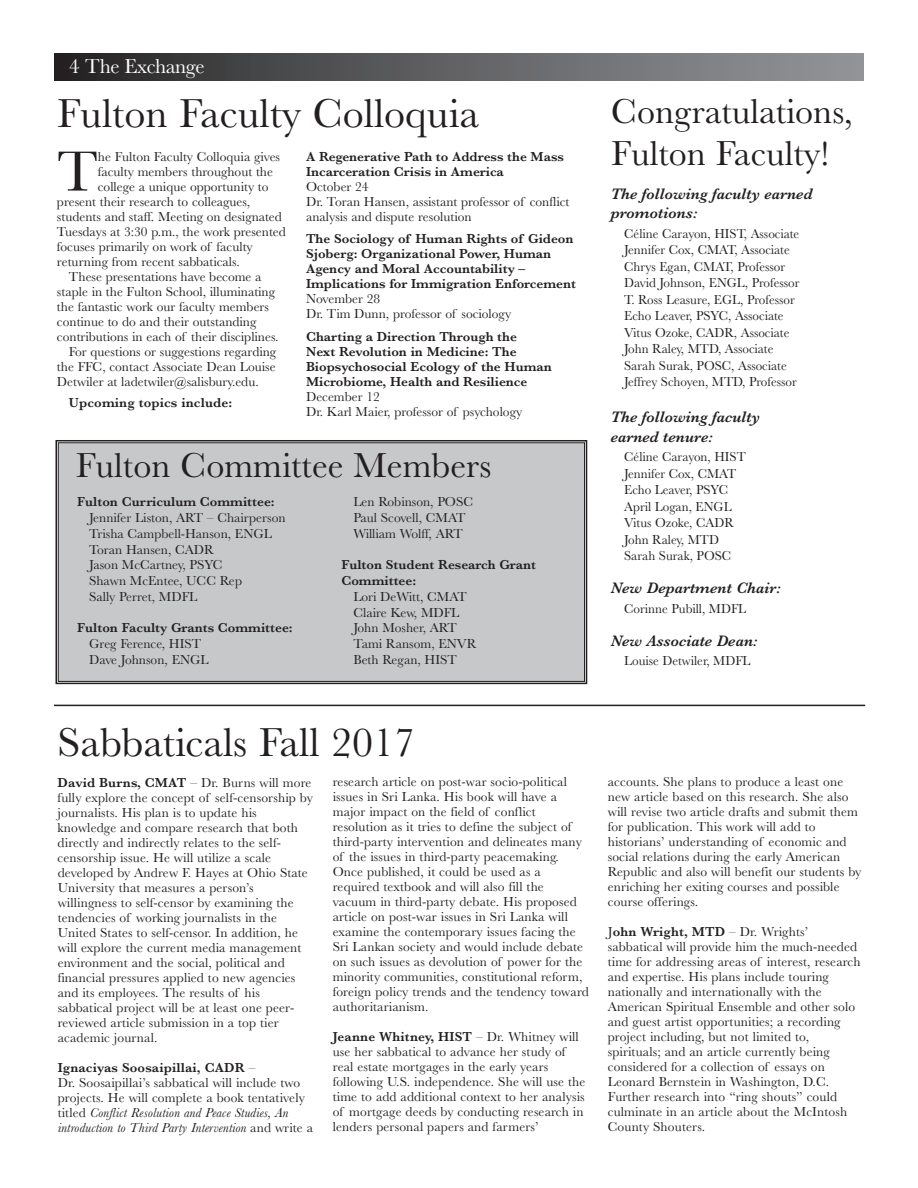
<style>
.page{position:relative;width:918px;height:1188px;background:#fff}
.page>*{position:absolute;margin:0;border:0;box-sizing:border-box;transform-origin:0 0}
.t1{font:58.8px "Baskerville";color:#231f20}
.t2{font:42px "Baskerville";color:#231f20}
.t3{font:36px/42px "Baskerville";color:#231f20}
.t4{font:21px "Baskerville";letter-spacing:-.02em;color:#fff}
.t5{font:italic 600 15.75px/19.5px "Baskerville";color:#231f20}
.t6{font:13.5px/15px "Baskerville";letter-spacing:.01em;color:#231f20}
.t7{font:600 13.5px/15px "Baskerville";color:#231f20}
.s1{font-weight:600}
.s2{font-style:italic}
</style>
<div class="page">
<div style="left:54px;top:54px;width:810px;height:27px;background:linear-gradient(to right,#282627,#96999c)"></div>
<div style="left:58px;top:443px;width:527px;height:238px;background:#c7c8ca"></div>
<div style="left:56px;top:440px;width:531px;height:244px;border:2px solid #231f20"></div>
<div style="left:58px;top:442px;width:527px;height:240px;border:1px solid #231f20"></div>
<hr style="left:54px;top:705px;width:811px;height:1px;background:#231f20">
<h3 class="t4" style="left:69px;top:59px;width:137px">4 The Exchange</h3>
<h2 class="t2" style="left:57px;top:99px;width:424px">Fulton Faculty Colloquia</h2>
<h1 class="t1" style="left:57px;top:152px;width:43px">T</h1>
<p class="t6" style="left:98px;top:150px;width:184px">he Fulton Faculty Colloquia gives</p>
<p class="t7" style="left:306px;top:150px;width:259px">A Regenerative Path to Address the Mass<br>Incarceration Crisis in America</p>
<p class="t6" style="left:306px;top:180px;width:265px">October 24<br>Dr. Toran Hansen, assistant professor of conflict analysis and dispute resolution</p>
<p class="t7" style="left:306px;top:233px;width:272px">The Sociology of Human Rights of Gideon Sjoberg: Organizational Power, Human Agency and Moral Accountability – Implications for Immigration Enforcement</p>
<p class="t6" style="left:306px;top:293px;width:207px">November 28<br>Dr. Tim Dunn, professor of sociology</p>
<p class="t7" style="left:306px;top:330px;width:247px">Charting a Direction Through the<br>Next Revolution in Medicine: The Biopsychosocial Ecology of the Human Microbiome, Health and Resilience</p>
<p class="t6" style="left:306px;top:390px;width:218px">December 12<br>Dr. Karl Maier, professor of psychology</p>
<p class="t6" style="left:98px;top:165px;width:177px">faculty members throughout the</p>
<p class="t6" style="left:98px;top:180px;width:172px">college a unique opportunity to</p>
<p class="t6" style="left:57px;top:195px;width:195px">present their research to colleagues,</p>
<p class="t6" style="left:57px;top:210px;width:226px">students and staff. Meeting on designated</p>
<p class="t6" style="left:57px;top:225px;width:230px">Tuesdays at 3:30 p.m., the work presented</p>
<p class="t6" style="left:57px;top:240px;width:197px">focuses primarily on work of faculty</p>
<p class="t6" style="left:57px;top:255px;width:184px">returning from recent sabbaticals.</p>
<p class="t6" style="left:69px;top:270px;width:194px">These presentations have become a</p>
<p class="t6" style="left:57px;top:285px;width:220px">staple in the Fulton School, illuminating</p>
<p class="t6" style="left:57px;top:300px;width:214px">the fantastic work our faculty members</p>
<p class="t6" style="left:57px;top:315px;width:201px">continue to do and their outstanding</p>
<p class="t6" style="left:57px;top:330px;width:223px">contributions in each of their disciplines.</p>
<p class="t6" style="left:69px;top:345px;width:209px">For questions or suggestions regarding</p>
<p class="t6" style="left:57px;top:360px;width:220px">the FFC, contact Associate Dean Louise</p>
<p class="t6" style="left:57px;top:375px;width:203px">Detwiler at ladetwiler@salisbury.edu.</p>
<p class="t7" style="left:69px;top:396px;width:165px">Upcoming topics include:</p>
<h3 class="t3" style="left:76px;top:449px;width:417px">Fulton Committee Members</h3>
<p class="t7" style="left:77px;top:496px;width:199px">Fulton Curriculum Committee:</p>
<p class="t6" style="left:89px;top:511px;width:198px;line-height:15.8px">Jennifer Liston, ART – Chairperson<br>Trisha Campbell-Hanson, ENGL<br>Toran Hansen, CADR<br>Jason McCartney, PSYC<br>Shawn McEntee, UCC Rep<br>Sally Perret, MDFL</p>
<p class="t7" style="left:77px;top:622px;width:217px">Fulton Faculty Grants Committee:</p>
<p class="t6" style="left:89px;top:637px;width:121px;line-height:15.8px">Greg Ference, HIST<br>Dave Johnson, ENGL</p>
<p class="t6" style="left:353px;top:496px;width:121px;line-height:15.8px">Len Robinson, POSC<br>Paul Scovell, CMAT<br>William Wolff, ART</p>
<p class="t7" style="left:341px;top:559px;width:196px;line-height:15.8px">Fulton Student Research Grant<br>Committee:</p>
<p class="t6" style="left:353px;top:590px;width:125px;line-height:15.8px">Lori DeWitt, CMAT<br>Claire Kew, MDFL<br>John Mosher, ART<br>Tami Ransom, ENVR<br>Beth Regan, HIST</p>
<h3 class="t3" style="left:611px;top:94px;width:243px">Congratulations,<br>Fulton Faculty!</h3>
<p class="t5" style="left:611px;top:186px;width:204px">The following faculty earned promotions:</p>
<p class="t6" style="left:624px;top:227px;width:177px;line-height:16.5px">Céline Carayon, HIST, Associate<br>Jennifer Cox, CMAT, Associate<br>Chrys Egan, CMAT, Professor<br>David Johnson, ENGL, Professor<br>T. Ross Leasure, EGL, Professor<br>Echo Leaver, PSYC, Associate<br>Vitus Ozoke, CADR, Associate<br>John Raley, MTD, Associate<br>Sarah Surak, POSC, Associate<br>Jeffrey Schoyen, MTD, Professor</p>
<p class="t5" style="left:611px;top:409px;width:151px">The following faculty earned tenure:</p>
<p class="t6" style="left:624px;top:450px;width:123px;line-height:16.5px">Céline Carayon, HIST<br>Jennifer Cox, CMAT<br>Echo Leaver, PSYC<br>April Logan, ENGL<br>Vitus Ozoke, CADR<br>John Raley, MTD<br>Sarah Surak, POSC</p>
<p class="t5" style="left:611px;top:580px;width:171px">New Department Chair:</p>
<p class="t6" style="left:624px;top:603px;width:123px">Corinne Pubill, MDFL</p>
<p class="t5" style="left:611px;top:633px;width:148px">New Associate Dean:</p>
<p class="t6" style="left:624px;top:655px;width:128px">Louise Detwiler, MDFL</p>
<h2 class="t2" style="left:58px;top:728px;width:359px">Sabbaticals Fall 2017</h2>
<p class="t6" style="left:58px;top:776px;width:257px"><span class="s1">David Burns, CMAT</span> – Dr. Burns will more fully explore the concept of self-censorship by journalists. His plan is to update his knowledge and compare research that both directly and indirectly relates to the self&shy;censorship issue. He will utilize a scale developed by Andrew F. Hayes at Ohio State University that measures a person’s willingness to self-censor by examining the tendencies of working journalists in the United States to self-censor. In addition, he will explore the current media management environment and the social, political and financial pressures applied to new agencies and its employees. The results of his sabbatical project will be at least one peer&shy;reviewed article submission in a top tier academic journal.</p>
<p class="t6" style="left:58px;top:1061px;width:257px"><span class="s1">Ignaciyas Soosaipillai, CADR</span> –<br>Dr. Soosaipillai’s sabbatical will include two projects. He will complete a book tentatively titled <span class="s2">Conflict Resolution and Peace Studies, An introduction to Third Party Intervention</span> and write a</p>
<p class="t6" style="left:333px;top:776px;width:258px">research article on post-war socio-political issues in Sri Lanka. His book will have a major impact on the field of conflict resolution as it tries to define the subject of third-party intervention and delineates many of the issues in third-party peacemaking.<br>Once published, it could be used as a required textbook and will also fill the vacuum in third-party debate. His proposed article on post-war issues in Sri Lanka will examine the contemporary issues facing the Sri Lankan society and would include debate on such issues as devolution of power for the minority communities, constitutional reform, foreign policy trends and the tendency toward authoritarianism.</p>
<p class="t6" style="left:333px;top:1031px;width:254px"><span class="s1">Jeanne Whitney, HIST</span> – Dr. Whitney will use her sabbatical to advance her study of real estate mortgages in the early years following U.S. independence. She will use the time to add additional context to her analysis of mortgage deeds by conducting research in lenders personal papers and farmers’</p>
<p class="t6" style="left:608px;top:776px;width:255px">accounts. She plans to produce a least one new article based on this research. She also will revise two article drafts and submit them for publication. This work will add to historians’ understanding of economic and social relations during the early American Republic and also will benefit our students by enriching her exiting courses and possible course offerings.</p>
<p class="t6" style="left:608px;top:926px;width:254px">J<span class="s1">ohn Wright, MTD</span> – Dr. Wrights’ sabbatical will provide him the much-needed time for addressing areas of interest, research and expertise. His plans include touring nationally and internationally with the American Spiritual Ensemble and other solo and guest artist opportunities; a recording project including, but not limited to, spirituals; and an article currently being considered for a collection of essays on Leonard Bernstein in Washington, D.C.<br>Further research into “ring shouts” could culminate in an article about the McIntosh County Shouters.</p>
</div>
